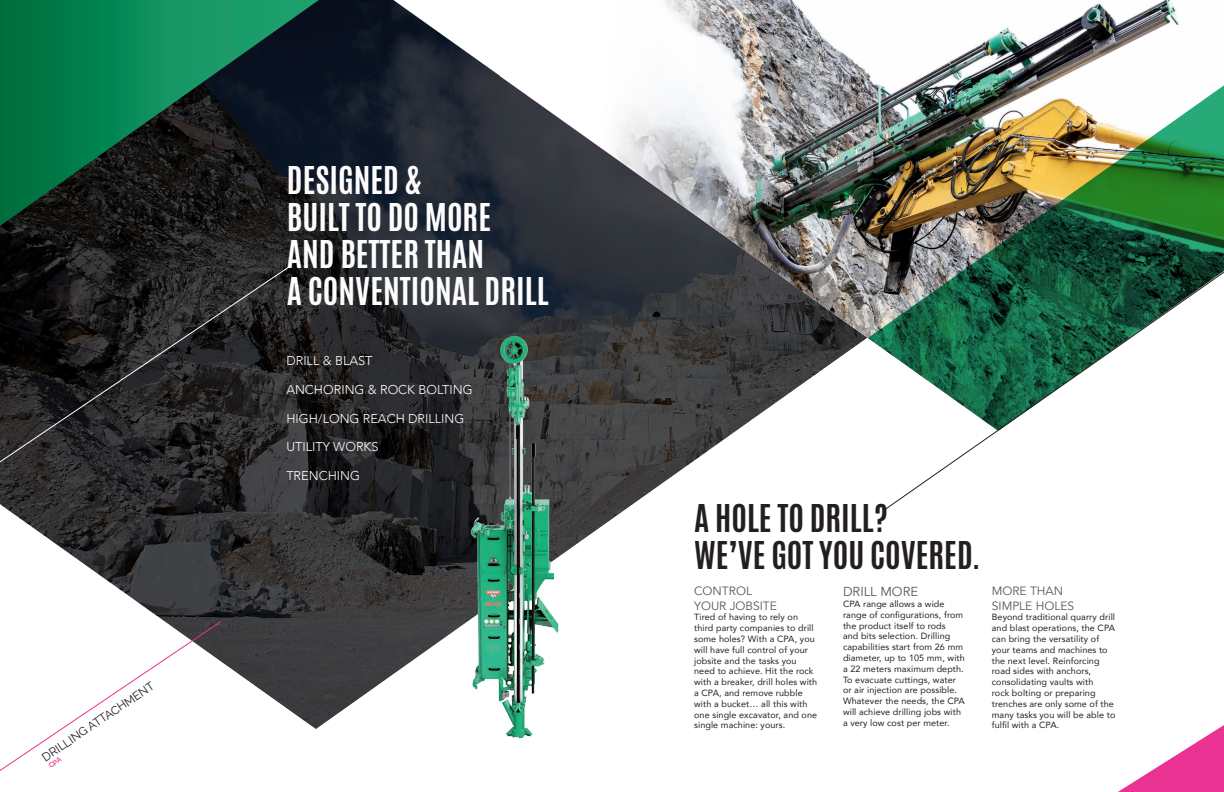
<style>
.page{position:relative;width:1224px;height:792px;background:#fff}
.page>*{position:absolute;margin:0;border:0;box-sizing:border-box;transform-origin:0 0}
.t1{font:700 32px/37px "Antonio";color:#fcfcfc}
.t2{font:700 32px "Antonio";color:#231f20}
.t3{font:13px "Avenir";color:#57585a}
.t4{font:300 12.8px "Avenir";color:#fff}
.t5{font:12px "Avenir";color:#57585a}
.t6{font:11.8px "Raleway";color:#231f20}
.t7{font:9px/10.8px "Avenir";letter-spacing:.01em;color:#231f20}
</style>
<div class="page">
<img style="left:0;top:0;width:736px;height:729px">
<svg style="left:393px;top:0;width:61px;height:431px;background:#31353d"></svg>
<img style="left:454px;top:0;width:414px;height:431px">
<img style="left:868px;top:0;width:356px;height:350px">
<svg style="left:0;top:265px;width:291px;height:383px;background:#3b3b3c"></svg>
<img style="left:884px;top:102px;width:340px;height:409px">
<img style="left:470px;top:333px;width:90px;height:406px">
<svg style="left:1118px;top:725px;width:106px;height:67px"></svg>
<svg style="left:0;top:620px;width:222px;height:151px"></svg>
<p class="t6" style="left:39px;top:753px;width:134px;rotate:-34deg">DRILLING ATTACHMENT</p>
<p class="t1" style="left:287px;top:163px;width:136px">DESIGNED &amp;</p>
<p class="t1" style="left:287px;top:200px;width:206px">BUILT TO DO MORE</p>
<p class="t1" style="left:287px;top:237px;width:263px">AND BETTER THAN<br>A CONVENTIONAL DRILL</p>
<p class="t4" style="left:286px;top:353px;width:88px">DRILL &amp; BLAST</p>
<p class="t4" style="left:286px;top:382px;width:188px">ANCHORING &amp; ROCK BOLTING</p>
<p class="t4" style="left:286px;top:411px;width:180px">HIGH/LONG REACH DRILLING</p>
<p class="t4" style="left:286px;top:439px;width:94px">UTILITY WORKS</p>
<p class="t4" style="left:286px;top:468px;width:75px">TRENCHING</p>
<p class="t2" style="left:694px;top:494px;width:195px">A HOLE TO DRILL?</p>
<p class="t2" style="left:694px;top:531px;width:288px">WE’VE GOT YOU COVERED.</p>
<p class="t5" style="left:694px;top:584px;width:59px">CONTROL</p>
<p class="t5" style="left:694px;top:598px;width:84px">YOUR JOBSITE</p>
<p class="t7" style="left:694px;top:612px;width:125px">Tired of having to rely on third party companies to drill some holes? With a CPA, you will have full control of your jobsite and the tasks you need to achieve. Hit the rock with a breaker, drill holes with a CPA, and remove rubble with a bucket… all this with one single excavator, and one single machine: yours.</p>
<p class="t3" style="left:843px;top:584px;width:77px">DRILL MORE</p>
<p class="t7" style="left:843px;top:598px;width:123px">CPA range allows a wide range of configurations, from the product itself to rods<br>and bits selection. Drilling capabilities start from 26 mm diameter, up to 105 mm, with a 22 meters maximum depth.<br>To evacuate cuttings, water or air injection are possible.<br>Whatever the needs, the CPA will achieve drilling jobs with a very low cost per meter.</p>
<p class="t5" style="left:992px;top:584px;width:73px">MORE THAN</p>
<p class="t5" style="left:992px;top:598px;width:84px">SIMPLE HOLES</p>
<p class="t7" style="left:992px;top:612px;width:125px">Beyond traditional quarry drill and blast operations, the CPA can bring the versatility of your teams and machines to the next level. Reinforcing road sides with anchors, consolidating vaults with<br>rock bolting or preparing trenches are only some of the many tasks you will be able to fulfil with a CPA.</p>
</div>
